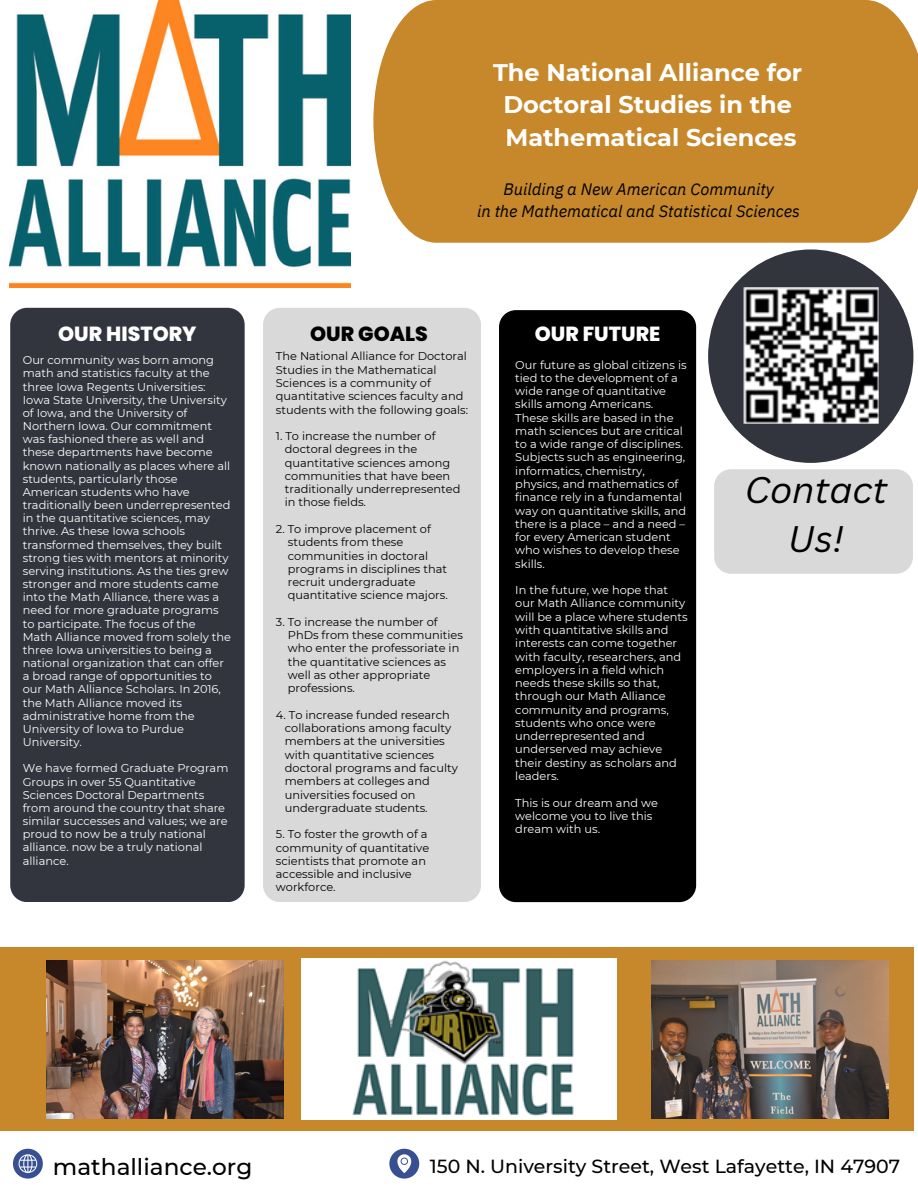
<style>
.page{position:relative;width:918px;height:1188px;background:#fff}
.page>*{position:absolute;margin:0;border:0;box-sizing:border-box;transform-origin:0 0}
.t1{font:italic 36px/49.5px "Canva Sans";color:#000;text-align:center}
.t2{font:700 24px/32.7px "Montserrat";color:#fff;text-align:center}
.t3{font:500 23.25px "Montserrat";color:#000}
.t4{font:800 20.4px "Poppins";color:#fff}
.t5{font:800 20.4px "Poppins";color:#000}
.t6{font:500 18.9px "Montserrat";color:#000}
.t7{font:italic 16.5px/22.5px "IBM Plex Sans";color:#000;text-align:center}
.t8{font:11.4px/13.2px "Montserrat";color:#fff}
.t9{font:11.4px/13.2px "Montserrat";color:#000}
</style>
<div class="page">
<div style="left:373px;top:0;width:545px;height:243px;background:#c6882b"></div>
<div style="left:10px;top:308px;width:235px;height:594px;background:#32353e;border-radius:17px"></div>
<div style="left:263px;top:308px;width:218px;height:594px;background:#d9d9d9;border-radius:17px"></div>
<div style="left:708px;top:249px;width:205px;height:214px;background:#32353e;border-radius:50%"></div>
<div style="left:499px;top:310px;width:197px;height:592px;background:#000;border-radius:17px"></div>
<div style="left:0;top:947px;width:913px;height:183px;background:#c6882b"></div>
<svg style="left:13px;top:1149px;width:30px;height:30px"></svg>
<svg style="left:389px;top:1149px;width:30px;height:30px"></svg>
<img style="left:743px;top:288px;width:136px;height:136px">
<img style="left:9px;top:0;width:341px;height:288px">
<img style="left:302px;top:958px;width:315px;height:161px">
<div style="left:714px;top:469px;width:199px;height:105px;background:#d9d9d9;border-radius:17px"></div>
<img style="left:651px;top:960px;width:237px;height:159px">
<img style="left:46px;top:960px;width:237px;height:159px">
<p class="t2" style="left:493px;top:56px;width:311px">The National Alliance for<br>Doctoral Studies in the<br>Mathematical Sciences</p>
<h2 class="t4" style="left:58px;top:319px;width:140px">OUR HISTORY</h2>
<h5 class="t8" style="left:23px;top:353px;width:209px">Our community was born among math and statistics faculty at the three Iowa Regents Universities:<br>Iowa State University, the University of Iowa, and the University of Northern Iowa. Our commitment was fashioned there as well and these departments have become known nationally as places where all students, particularly those American students who have traditionally been underrepresented in the quantitative sciences, may thrive. As these Iowa schools transformed themselves, they built strong ties with mentors at minority serving institutions. As the ties grew stronger and more students came into the Math Alliance, there was a need for more graduate programs to participate. The focus of the</h5>
<p class="t8" style="left:23px;top:630px;width:210px">Math Alliance moved from solely the three Iowa universities to being a national organization that can offer a broad range of opportunities to our Math Alliance Scholars. In 2016, the Math Alliance moved its administrative home from the<br>University of Iowa to Purdue<br>University.</p>
<h3 class="t8" style="left:23px;top:762px;width:207px">We have formed Graduate Program Groups in over 55 Quantitative Sciences Doctoral Departments from around the country that share similar successes and values; we are</h3>
<p class="t8" style="left:23px;top:828px;width:185px">proud to now be a truly national alliance. now be a truly national alliance.</p>
<p class="t7" style="left:477px;top:177px;width:324px">Building a New American Community<br>in the Mathematical and Statistical Sciences</p>
<p class="t5" style="left:310px;top:319px;width:119px">OUR GOALS</p>
<p class="t9" style="left:276px;top:350px;width:192px">The National Alliance for Doctoral<br>Studies in the Mathematical<br>Sciences is a community of</p>
<p class="t9" style="left:276px;top:390px;width:194px">quantitative sciences faculty and students with the following goals:</p>
<h3 class="t9" style="left:276px;top:429px;width:161px">1. To increase the number of</h3>
<p class="t9" style="left:285px;top:443px;width:134px">doctoral degrees in the</p>
<p class="t9" style="left:285px;top:456px;width:167px">quantitative sciences among</p>
<p class="t9" style="left:285px;top:469px;width:167px">communities that have been</p>
<p class="t9" style="left:285px;top:483px;width:177px">traditionally underrepresented</p>
<p class="t9" style="left:285px;top:496px;width:83px">in those fields.</p>
<p class="t9" style="left:276px;top:522px;width:157px">2. To improve placement of</p>
<p class="t9" style="left:288px;top:536px;width:117px">students from these</p>
<p class="t9" style="left:288px;top:549px;width:142px">communities in doctoral</p>
<p class="t9" style="left:288px;top:562px;width:161px">programs in disciplines that</p>
<p class="t9" style="left:288px;top:575px;width:129px">recruit undergraduate</p>
<p class="t9" style="left:288px;top:589px;width:161px">quantitative science majors.</p>
<p class="t9" style="left:276px;top:615px;width:163px">3. To increase the number of</p>
<p class="t9" style="left:288px;top:629px;width:177px">PhDs from these communities</p>
<p class="t9" style="left:288px;top:642px;width:173px">who enter the professoriate in</p>
<p class="t9" style="left:288px;top:655px;width:160px">the quantitative sciences as</p>
<p class="t9" style="left:288px;top:668px;width:144px">well as other appropriate</p>
<p class="t9" style="left:288px;top:682px;width:69px">professions.</p>
<p class="t9" style="left:276px;top:708px;width:176px">4. To increase funded research</p>
<p class="t9" style="left:285px;top:721px;width:168px">collaborations among faculty</p>
<p class="t9" style="left:285px;top:735px;width:161px">members at the universities</p>
<p class="t9" style="left:285px;top:748px;width:151px">with quantitative sciences</p>
<p class="t9" style="left:285px;top:761px;width:175px">doctoral programs and faculty</p>
<p class="t9" style="left:285px;top:775px;width:146px">members at colleges and</p>
<p class="t9" style="left:285px;top:788px;width:132px">universities focused on</p>
<p class="t9" style="left:285px;top:801px;width:144px">undergraduate students.</p>
<p class="t9" style="left:276px;top:828px;width:155px">5. To foster the growth of a community of quantitative scientists that promote an accessible and inclusive workforce.</p>
<p class="t4" style="left:535px;top:319px;width:127px">OUR FUTURE</p>
<p class="t8" style="left:515px;top:358px;width:173px">Our future as global citizens is tied to the development of a wide range of quantitative skills among Americans.<br>These skills are based in the math sciences but are critical to a wide range of disciplines.<br>Subjects such as engineering, informatics, chemistry, physics, and mathematics of finance rely in a fundamental way on quantitative skills, and there is a place – and a need – for every American student who wishes to develop these skills.</p>
<p class="t8" style="left:515px;top:583px;width:174px">In the future, we hope that our Math Alliance community will be a place where students with quantitative skills and interests can come together with faculty, researchers, and</p>
<h3 class="t8" style="left:515px;top:663px;width:163px">employers in a field which needs these skills so that, through our Math Alliance community and programs, students who once were underrepresented and underserved may achieve their destiny as scholars and leaders.</h3>
<p class="t8" style="left:515px;top:796px;width:144px">This is our dream and we welcome you to live this dream with us.</p>
<h1 class="t1" style="left:745px;top:464px;width:144px">Contact<br>Us!</h1>
<p class="t3" style="left:53px;top:1153px;width:201px">mathalliance.org</p>
<p class="t6" style="left:430px;top:1155px;width:472px">150 N. University Street, West Lafayette, IN 47907</p>
</div>
